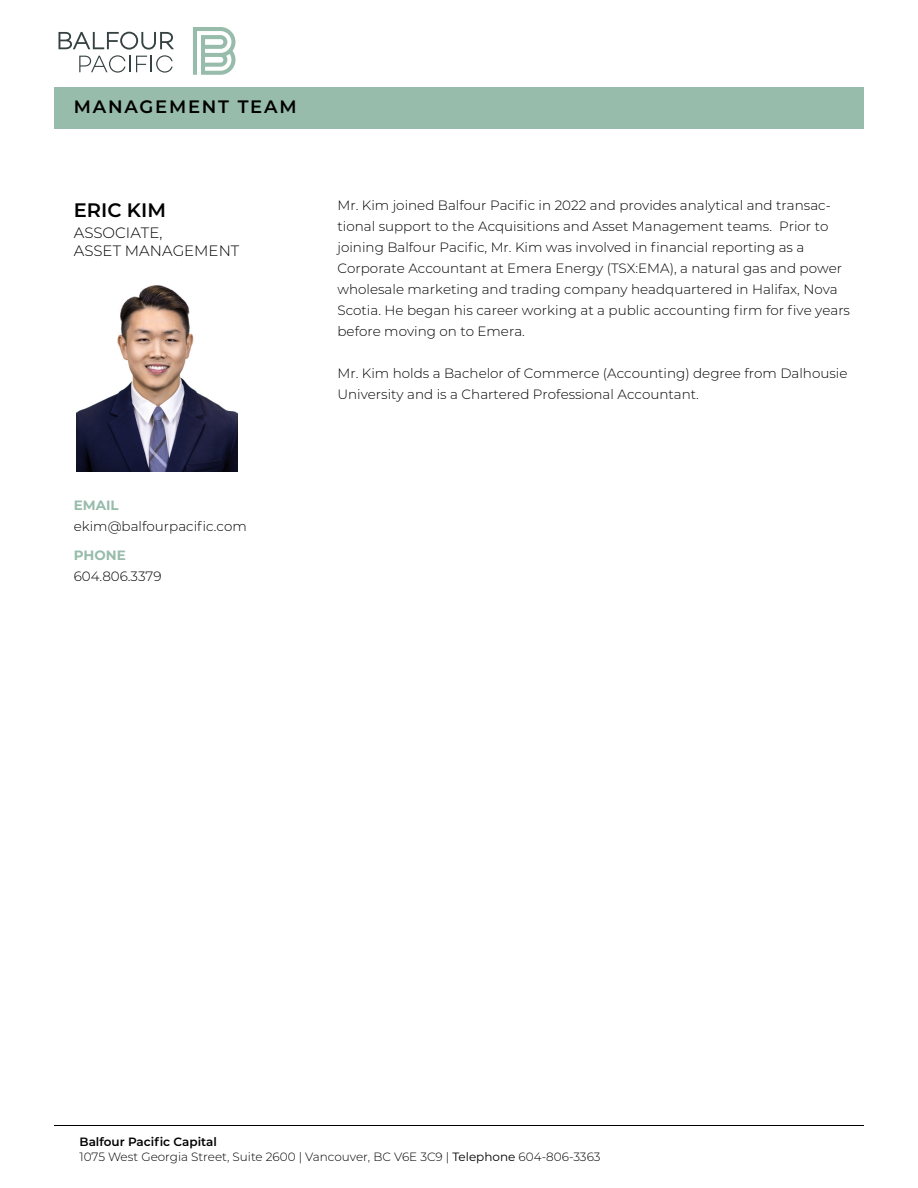
<style>
.page{position:relative;width:918px;height:1188px;background:#fff}
.page>*{position:absolute;margin:0;border:0;box-sizing:border-box;transform-origin:0 0}
.t1{font:600 19.5px "Montserrat";color:#000}
.t2{font:600 18px "Montserrat";letter-spacing:.1em;color:#000}
.t3{font:300 15px/18px "Montserrat";color:#000}
.t4{font:300 13.5px/21px "Montserrat";color:#000}
.t5{font:700 13.5px "Montserrat";color:#97bcab}
.t6{font:300 12px/15px "Montserrat";color:#000}
.s1{font-weight:600}
.s2{font-weight:400}
</style>
<div class="page">
<hr style="left:54px;top:1125px;width:810px;height:1px;background:#000">
<svg style="left:58px;top:32px;width:116px;height:41px"></svg>
<svg style="left:193px;top:27px;width:42px;height:48px"></svg>
<div style="left:54px;top:87px;width:810px;height:42px;background:#97bcab"></div>
<img style="left:76px;top:285px;width:161px;height:187px">
<h2 class="t2" style="left:74px;top:94px;width:224px">MANAGEMENT TEAM</h2>
<h1 class="t1" style="left:74px;top:196px;width:94px">ERIC KIM</h1>
<p class="t3" style="left:74px;top:223px;width:167px">ASSOCIATE,<br>ASSET MANAGEMENT</p>
<p class="t5" style="left:74px;top:496px;width:46px">EMAIL</p>
<p class="t4" style="left:74px;top:515px;width:174px">ekim@balfourpacific.com</p>
<p class="t5" style="left:74px;top:545px;width:54px">PHONE</p>
<p class="t4" style="left:74px;top:565px;width:89px">604.806.3379</p>
<p class="t4" style="left:337px;top:195px;width:514px">Mr. Kim joined Balfour Pacific in 2022 and provides analytical and transac&shy;tional support to the Acquisitions and Asset Management teams. Prior to joining Balfour Pacific, Mr. Kim was involved in financial reporting as a Corporate Accountant at Emera Energy (TSX:EMA), a natural gas and power wholesale marketing and trading company headquartered in Halifax, Nova Scotia. He began his career working at a public accounting firm for five years before moving on to Emera.</p>
<p class="t4" style="left:337px;top:363px;width:512px">Mr. Kim holds a Bachelor of Commerce (Accounting) degree from Dalhousie<br>University and is a Chartered Professional Accountant.</p>
<p class="t6" style="left:80px;top:1134px;width:523px"><span class="s1">Balfour Pacific Capital<br></span>1075 West Georgia Street, Suite 2600 | Vancouver, BC V6E 3C9 | <span class="s2">Telephone</span> 604-806-3363</p>
</div>
